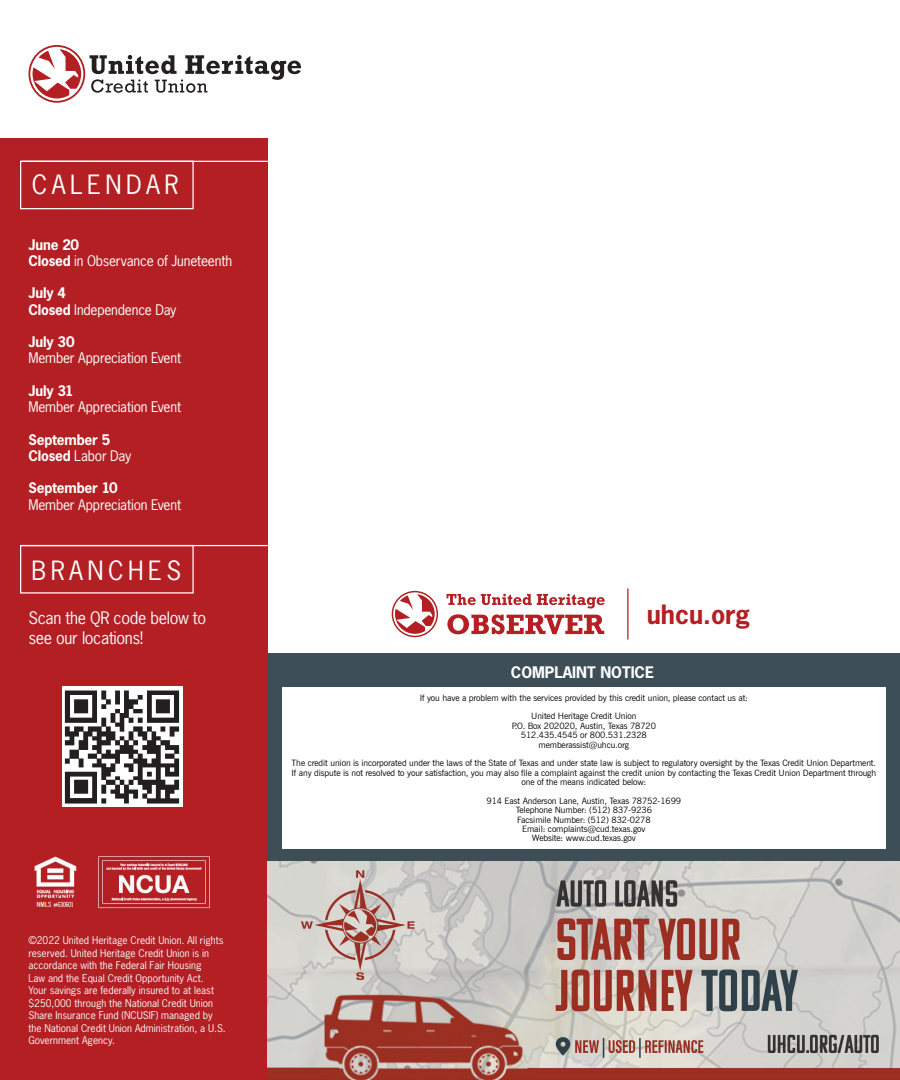
<style>
.page{position:relative;width:900px;height:1080px;background:#fff}
.page>*{position:absolute;margin:0;border:0;box-sizing:border-box;transform-origin:0 0}
.t1{font:25px "News Gothic Std";letter-spacing:.175em;color:#fff}
.t2{font:700 25px "News Gothic Std";color:#b31f23}
.t3{font:16.25px/20px "News Gothic Std";letter-spacing:-.02em;color:#f9fafa}
.t4{font:700 15px "News Gothic Std";color:#fff}
.t5{font:13.75px/16.2px "News Gothic Std";letter-spacing:-.015em;color:#fff}
.t6{font:700 13.75px/16.2px "News Gothic Std";letter-spacing:-.01em;color:#fff}
.t7{font:10px/12.5px "News Gothic Std";color:#f9fafa}
.t8{font:8.75px/9.4px "News Gothic BT";letter-spacing:-.01em;color:#040101;text-align:center}
.s1{font-weight:700}
.s2{font-weight:400}
</style>
<div class="page">
<div style="left:268px;top:653px;width:632px;height:208px;background:#3e4e57"></div>
<div style="left:282px;top:687px;width:604px;height:162px;background:#fff"></div>
<div style="left:0;top:138px;width:268px;height:942px;background:#b31f23"></div>
<div style="left:20px;top:161px;width:174px;height:48px;border:1px solid #fff"></div>
<hr style="left:21px;top:545px;width:247px;height:1px;background:#fff">
<img style="left:62px;top:687px;width:120px;height:120px">
<img style="left:34px;top:856px;width:176px;height:53px">
<svg style="left:392px;top:591px;width:46px;height:46px"></svg>
<svg style="left:447px;top:594px;width:158px;height:40px"></svg>
<hr style="left:627px;top:588px;width:2px;height:52px;background:#b31f23">
<img style="left:268px;top:861px;width:632px;height:219px">
<hr style="left:21px;top:161px;width:247px;height:1px;background:#fff">
<svg style="left:28px;top:45px;width:273px;height:58px"></svg>
<h1 class="t1" style="left:32px;top:169px;width:148px">CALENDAR</h1>
<h3 class="t5" style="left:28px;top:236px;width:205px"><span class="s1">June 20<br>Closed</span> in Observance of Juneteenth</h3>
<h3 class="t5" style="left:28px;top:285px;width:150px"><span class="s1">July 4<br>Closed</span> Independence Day</h3>
<h3 class="t6" style="left:28px;top:334px;width:48px">July 30</h3>
<h3 class="t5" style="left:28px;top:350px;width:154px">Member Appreciation Event</h3>
<h3 class="t6" style="left:28px;top:382px;width:47px">July 31</h3>
<h3 class="t5" style="left:28px;top:399px;width:154px">Member Appreciation Event</h3>
<h3 class="t6" style="left:28px;top:431px;width:104px">September 5<br>Closed <span class="s2">Labor Day</span></h3>
<h3 class="t6" style="left:28px;top:480px;width:91px">September 10</h3>
<h3 class="t5" style="left:28px;top:496px;width:154px">Member Appreciation Event</h3>
<h1 class="t1" style="left:32px;top:554px;width:151px">BRANCHES</h1>
<h2 class="t3" style="left:28px;top:608px;width:179px">Scan the QR code below to see our locations!</h2>
<p class="t7" style="left:28px;top:934px;width:199px">©2022 United Heritage Credit Union. All rights reserved. United Heritage Credit Union is in accordance with the Federal Fair Housing<br>Law and the Equal Credit Opportunity Act.<br>Your savings are federally insured to at least $250,000 through the National Credit Union Share Insurance Fund (NCUSIF) managed by the National Credit Union Administration, a U.S.<br>Government Agency.</p>
<h1 class="t2" style="left:647px;top:598px;width:105px">uhcu.org</h1>
<h3 class="t4" style="left:511px;top:663px;width:145px">COMPLAINT NOTICE</h3>
<p class="t8" style="left:420px;top:688px;width:330px;line-height:18.8px">If you have a problem with the services provided by this credit union, please contact us at:<br>United Heritage Credit Union</p>
<p class="t8" style="left:512px;top:721px;width:146px">P.O. Box 202020, Austin, Texas 78720<br>512.435.4545 or 800.531.2328 memberassist@uhcu.org</p>
<p class="t8" style="left:291px;top:758px;width:586px">The credit union is incorporated under the laws of the State of Texas and under state law is subject to regulatory oversight by the Texas Credit Union Department.<br>If any dispute is not resolved to your satisfaction, you may also file a complaint against the credit union by contacting the Texas Credit Union Department through one of the means indicated below:</p>
<p class="t8" style="left:487px;top:796px;width:196px">914 East Anderson Lane, Austin, Texas 78752-1699<br>Telephone Number: (512) 837-9236<br>Facsimile Number: (512) 832-0278<br>Email: complaints@cud.texas.gov<br>Website: www.cud.texas.gov</p>
</div>
